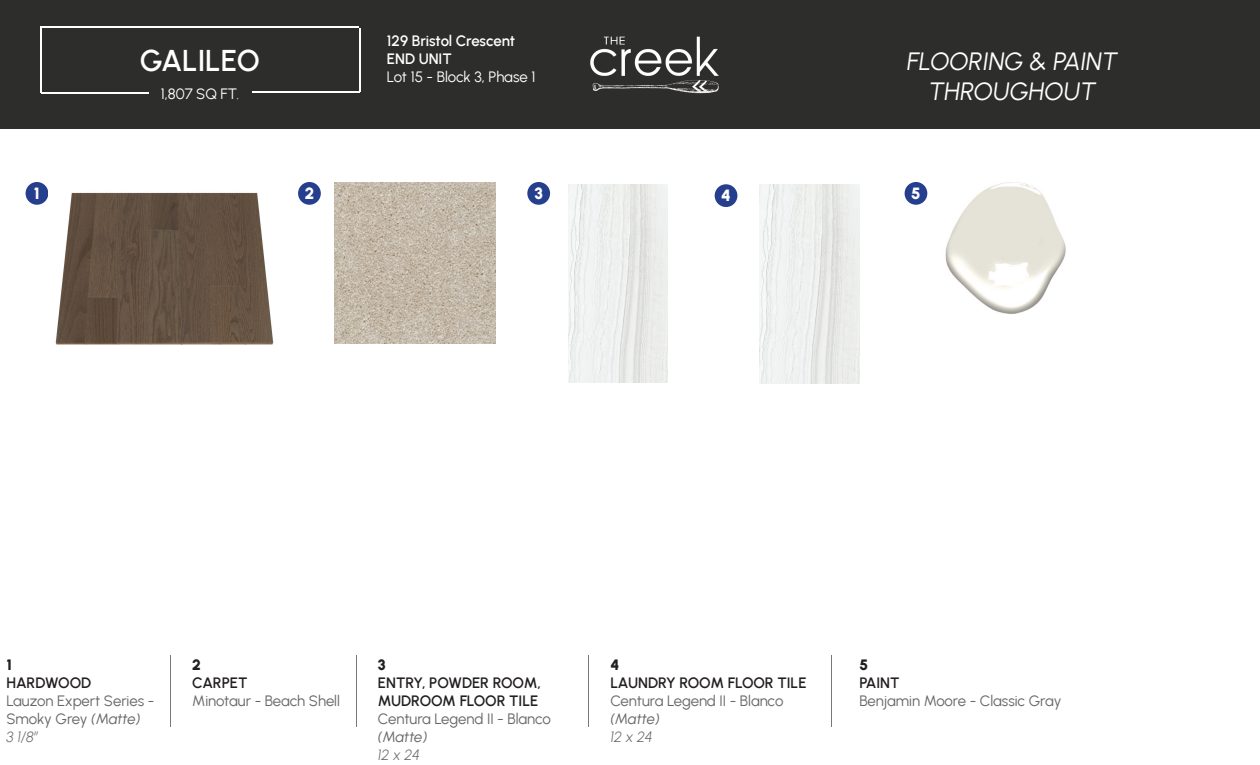
<style>
.page{position:relative;width:1260px;height:765px;background:#fff}
.page>*{position:absolute;margin:0;border:0;box-sizing:border-box;transform-origin:0 0}
.t1{font:600 30px "Urbanist";letter-spacing:-.005em;color:#fff}
.t2{font:italic 25px/30px "Urbanist";color:#fff;text-align:center}
.t3{font:900 16.25px "Urbanist";color:#fff}
.t4{font:15px/18px "Urbanist";letter-spacing:-.005em;color:#67676a}
.t5{font:600 15px/18px "Urbanist";letter-spacing:-.005em;color:#231f20}
.t6{font:15px "Urbanist";letter-spacing:-.005em;color:#fff}
.t7{font:600 15px/18px "Urbanist";letter-spacing:-.005em;color:#fff}
.t8{font:italic 15px "Urbanist";letter-spacing:-.005em;color:#67676a}
.t9{font:italic 300 15px "Urbanist";letter-spacing:-.015em;color:#67676a}
.t10{font:900 15px "Urbanist";color:#231f20}
.s1{font-style:italic}
.s2{font-weight:300;font-style:italic}
</style>
<div class="page">
<div style="left:0;top:0;width:1260px;height:129px;background:#2d2d2c"></div>
<img style="left:590px;top:36px;width:129px;height:58px">
<hr style="left:42px;top:93px;width:107px;height:1px;background:#fff">
<hr style="left:41px;top:28px;width:1px;height:65px;background:#fff">
<hr style="left:41px;top:27px;width:318px;height:1px;background:#fff">
<hr style="left:359px;top:29px;width:1px;height:63px;background:#fff">
<hr style="left:252px;top:92px;width:107px;height:1px;background:#fff">
<hr style="left:170px;top:656px;width:1px;height:72px;background:#7d7678">
<hr style="left:356px;top:656px;width:1px;height:72px;background:#7d7678">
<hr style="left:589px;top:656px;width:1px;height:72px;background:#7d7678">
<hr style="left:831px;top:656px;width:1px;height:72px;background:#7d7678">
<img style="left:568px;top:184px;width:99px;height:198px">
<div style="left:26px;top:182px;width:22px;height:23px;background:#253f8e;border-radius:50%"></div>
<div style="left:298px;top:182px;width:23px;height:23px;background:#253f8e;border-radius:50%"></div>
<div style="left:527px;top:182px;width:23px;height:23px;background:#253f8e;border-radius:50%"></div>
<div style="left:715px;top:184px;width:22px;height:23px;background:#253f8e;border-radius:50%"></div>
<div style="left:905px;top:182px;width:22px;height:23px;background:#253f8e;border-radius:50%"></div>
<img style="left:55px;top:192px;width:219px;height:153px">
<img style="left:334px;top:182px;width:162px;height:162px">
<img style="left:760px;top:184px;width:99px;height:199px">
<img style="left:945px;top:182px;width:121px;height:132px">
<h1 class="t1" style="left:140px;top:41px;width:122px">GALILEO</h1>
<p class="t6" style="left:161px;top:84px;width:80px">1,807 SQ FT.</p>
<p class="t7" style="left:387px;top:31px;width:130px">129 Bristol Crescent<br>END UNIT</p>
<p class="t6" style="left:387px;top:67px;width:150px">Lot 15 - Block 3, Phase 1</p>
<h2 class="t2" style="left:907px;top:45px;width:212px">FLOORING &amp; PAINT<br>THROUGHOUT</h2>
<p class="t3" style="left:34px;top:182px;width:7px">1</p>
<p class="t3" style="left:305px;top:182px;width:11px">2</p>
<p class="t3" style="left:534px;top:182px;width:10px">3</p>
<p class="t3" style="left:721px;top:184px;width:11px">4</p>
<p class="t3" style="left:911px;top:182px;width:11px">5</p>
<p class="t10" style="left:6px;top:654px;width:7px">1</p>
<p class="t5" style="left:6px;top:673px;width:86px">HARDWOOD</p>
<p class="t4" style="left:6px;top:691px;width:149px">Lauzon Expert Series -<br>Smoky Grey <span class="s1">(Matte)<br></span><span class="s2">3 1/8”</span></p>
<p class="t10" style="left:192px;top:654px;width:10px">2</p>
<p class="t5" style="left:192px;top:673px;width:57px">CARPET</p>
<p class="t4" style="left:192px;top:691px;width:149px">Minotaur - Beach Shell</p>
<p class="t10" style="left:378px;top:654px;width:9px">3</p>
<p class="t5" style="left:378px;top:673px;width:165px">ENTRY, POWDER ROOM,<br>MUDROOM FLOOR TILE</p>
<p class="t4" style="left:378px;top:709px;width:175px">Centura Legend II - Blanco</p>
<p class="t8" style="left:378px;top:727px;width:51px">(Matte)</p>
<p class="t9" style="left:378px;top:745px;width:44px">12 x 24</p>
<p class="t10" style="left:610px;top:654px;width:10px">4</p>
<p class="t5" style="left:610px;top:673px;width:198px">LAUNDRY ROOM FLOOR TILE</p>
<p class="t4" style="left:610px;top:691px;width:175px">Centura Legend II - Blanco</p>
<p class="t8" style="left:610px;top:709px;width:51px">(Matte)</p>
<p class="t9" style="left:610px;top:727px;width:44px">12 x 24</p>
<p class="t10" style="left:859px;top:654px;width:10px">5</p>
<p class="t5" style="left:859px;top:673px;width:42px">PAINT</p>
<p class="t4" style="left:859px;top:691px;width:204px">Benjamin Moore - Classic Gray</p>
</div>
